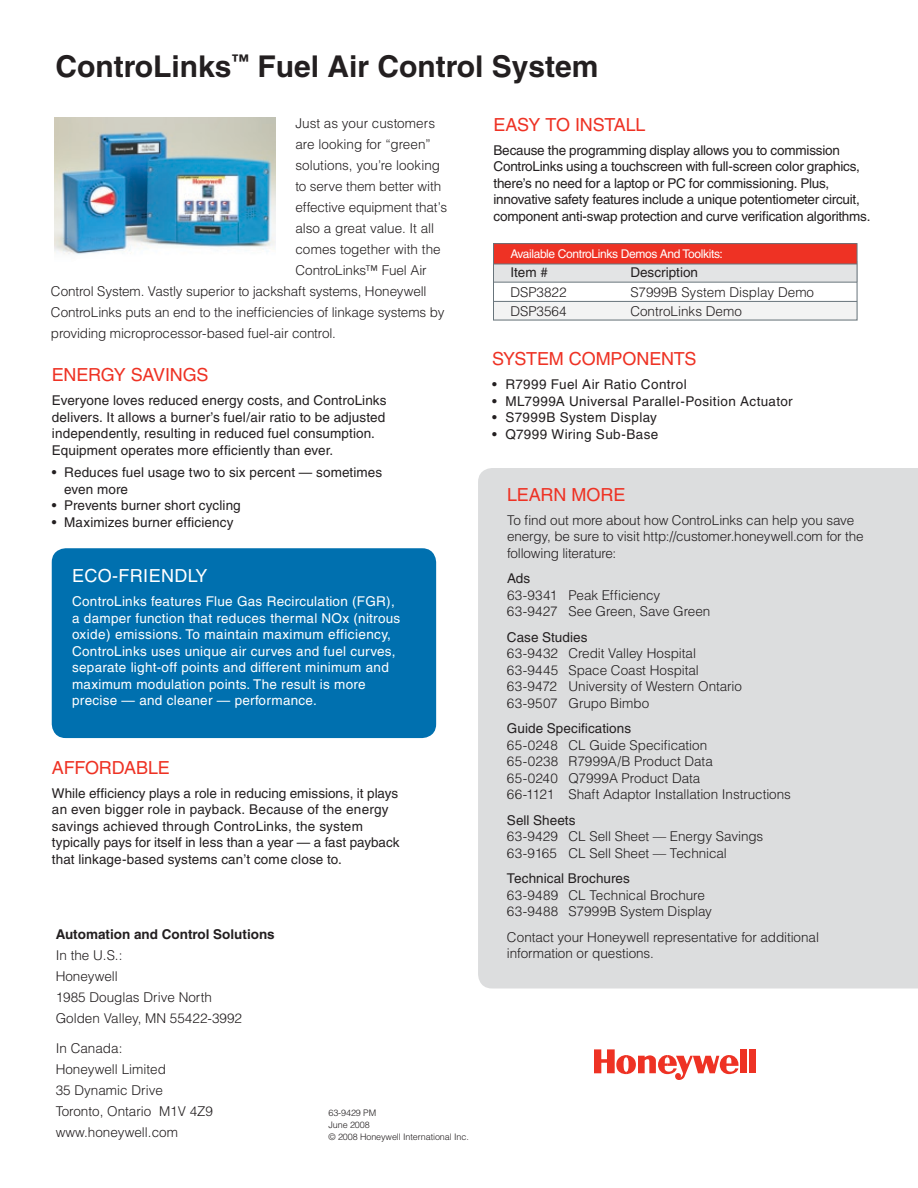
<style>
.page{position:relative;width:918px;height:1188px;background:#fff}
.page>*{position:absolute;margin:0;border:0;box-sizing:border-box;transform-origin:0 0}
.t1{font:700 30px "Helvetica";color:#231f20}
.t2{font:18px "Helvetica";letter-spacing:-.005em;color:#ee3224}
.t3{font:18px "Helvetica";letter-spacing:.02em;color:#fff}
.t4{font:300 13.5px/16.5px "Helvetica";letter-spacing:-.005em;color:#231f20}
.t5{font:13.5px/16.5px "Helvetica";letter-spacing:.005em;color:#231f20}
.t6{font:13.5px/16.5px "Helvetica";letter-spacing:.02em;color:#fff}
.t7{font:13.5px/16.5px "Helvetica";letter-spacing:-.015em;color:#231f20}
.t8{font:13.5px "Helvetica";letter-spacing:.03em;color:#231f20}
.t9{font:700 13.5px "Helvetica";color:#231f20}
.t10{font:13.5px "Helvetica";letter-spacing:.025em;color:#231f20}
.t11{font:12px "Helvetica";letter-spacing:-.03em;color:#fff}
.t12{font:300 9px/12px "Helvetica";letter-spacing:-.01em;color:#231f20}
</style>
<div class="page">
<div style="left:478px;top:468px;width:440px;height:520px;background:#dcddde"></div>
<div style="left:52px;top:548px;width:384px;height:190px;background:#0070af;border-radius:14px"></div>
<div style="left:740px;top:1049px;width:7px;height:24px;background:#ee3224"></div>
<div style="left:749px;top:1049px;width:7px;height:24px;background:#ee3224"></div>
<svg style="left:594px;top:1049px;width:145px;height:31px"></svg>
<img style="left:54px;top:117px;width:222px;height:138px">
<div style="left:493px;top:301px;width:364px;height:20px;background:#f3f3f3"></div>
<div style="left:493px;top:261px;width:364px;height:21px;background:#e3e4e5"></div>
<div style="left:494px;top:244px;width:363px;height:20px;background:#ee3224"></div>
<hr style="left:493px;top:282px;width:364px;height:1px;background:#68747b">
<hr style="left:494px;top:301px;width:363px;height:1px;background:#68747b">
<hr style="left:493px;top:264px;width:364px;height:1px;background:#68747b">
<div style="left:493px;top:243px;width:364px;height:77px;border:1px solid #68747b"></div>
<h1 class="t1" style="left:56px;top:48px;width:545px">ControLinks<sup>™</sup> Fuel Air Control System</h1>
<p class="t4" style="left:295px;top:114px;width:141px">Just as your customers</p>
<p class="t4" style="left:295px;top:135px;width:137px">are looking for “green”</p>
<p class="t4" style="left:295px;top:156px;width:146px">solutions, you’re looking</p>
<p class="t4" style="left:295px;top:177px;width:147px">to serve them better with</p>
<p class="t4" style="left:295px;top:198px;width:153px">effective equipment that’s</p>
<p class="t4" style="left:295px;top:219px;width:140px">also a great value. It all</p>
<p class="t4" style="left:295px;top:240px;width:147px">comes together with the</p>
<p class="t4" style="left:295px;top:261px;width:133px">ControLinks™ Fuel Air</p>
<p class="t4" style="left:51px;top:282px;width:377px">Control System. Vastly superior to jackshaft systems, Honeywell</p>
<p class="t4" style="left:51px;top:303px;width:395px">ControLinks puts an end to the inefficiencies of linkage systems by</p>
<p class="t4" style="left:51px;top:324px;width:286px">providing microprocessor-based fuel-air control.</p>
<h2 class="t2" style="left:52px;top:365px;width:144px">Energy Savings</h2>
<p class="t5" style="left:52px;top:392px;width:336px">Everyone loves reduced energy costs, and ControLinks delivers. It allows a burner’s fuel/air ratio to be adjusted independently, resulting in reduced fuel consumption.<br>Equipment operates more efficiently than ever.</p>
<p class="t5" style="left:64px;top:464px;width:320px;text-indent:-12px">• Reduces fuel usage two to six percent — sometimes even more</p>
<p class="t5" style="left:52px;top:497px;width:190px">• Prevents burner short cycling</p>
<p class="t5" style="left:52px;top:514px;width:183px">• Maximizes burner efficiency</p>
<h2 class="t3" style="left:72px;top:566px;width:137px">Eco-Friendly</h2>
<p class="t6" style="left:72px;top:593px;width:330px">ControLinks features Flue Gas Recirculation (FGR), a damper function that reduces thermal NOx (nitrous oxide) emissions. To maintain maximum efficiency, ControLinks uses unique air curves and fuel curves, separate light-off points and different minimum and maximum modulation points. The result is more precise — and cleaner — performance.</p>
<h2 class="t2" style="left:52px;top:757px;width:47px">AFFORD</h2>
<h2 class="t2" style="left:124px;top:757px;width:47px">ABLE</h2>
<p class="t5" style="left:52px;top:785px;width:349px">While efficiency plays a role in reducing emissions, it plays an even bigger role in payback. Because of the energy savings achieved through ControLinks, the system typically pays for itself in less than a year — a fast payback that linkage-based systems can’t come close to.</p>
<p class="t9" style="left:56px;top:926px;width:221px">Automation and Control Solutions</p>
<p class="t4" style="left:56px;top:944px;width:188px;line-height:21px">In the U.S.:<br>Honeywell<br>1985 Douglas Drive North<br>Golden Valley, MN 55422-3992</p>
<p class="t4" style="left:56px;top:1037px;width:159px;line-height:21px">In Canada:<br>Honeywell Limited<br>35 Dynamic Drive<br>Toronto, Ontario M1V 4Z9 www.honeywell.com</p>
<p class="t12" style="left:328px;top:1106px;width:142px">63-9429 PM<br>June 2008<br>© 2008 Honeywell International Inc.</p>
<h2 class="t2" style="left:494px;top:114px;width:111px">Easy To I nstall</h2>
<p class="t7" style="left:494px;top:142px;width:379px">Because the programming display allows you to commission ControLinks using a touchscreen with full-screen color graphics, there’s no need for a laptop or PC for commissioning. Plus, innovative safety features include a unique potentiometer circuit, component anti-swap protection and curve verification algorithms.</p>
<p class="t11" style="left:510px;top:247px;width:214px">Available ControLinks Demos And Toolkits:</p>
<p class="t5" style="left:510px;top:264px;width:39px">Item #</p>
<p class="t5" style="left:630px;top:264px;width:69px">Description</p>
<p class="t4" style="left:510px;top:283px;width:58px">DSP3822</p>
<p class="t4" style="left:630px;top:283px;width:185px">S7999B System Display Demo</p>
<p class="t4" style="left:510px;top:303px;width:58px">DSP3564</p>
<p class="t4" style="left:630px;top:303px;width:113px">ControLinks Demo</p>
<h2 class="t2" style="left:492px;top:348px;width:203px">System Components</h2>
<p class="t10" style="left:492px;top:377px;width:196px">• R7999 Fuel Air Ratio Control</p>
<p class="t8" style="left:492px;top:393px;width:302px">• ML7999A Universal Parallel-Position Actuator</p>
<p class="t8" style="left:492px;top:410px;width:167px">• S7999B System Display</p>
<p class="t8" style="left:492px;top:426px;width:168px">• Q7999 Wiring Sub-Base</p>
<h2 class="t2" style="left:507px;top:484px;width:120px">Learn More</h2>
<p class="t4" style="left:507px;top:511px;width:358px">To find out more about how ControLinks can help you save energy, be sure to visit http://customer.honeywell.com for the following literature:</p>
<p class="t5" style="left:507px;top:570px;width:25px">Ads</p>
<p class="t4" style="left:507px;top:586px;width:205px">63-9341 Peak Efficiency<br>63-9427 See Green, Save Green</p>
<p class="t5" style="left:507px;top:629px;width:82px">Case Studies</p>
<p class="t4" style="left:507px;top:645px;width:237px">63-9432 Credit Valley Hospital<br>63-9445 Space Coast Hospital<br>63-9472 University of Western Ontario<br>63-9507 Grupo Bimbo</p>
<p class="t5" style="left:507px;top:720px;width:126px">Guide Specifications</p>
<p class="t4" style="left:507px;top:736px;width:286px">65-0248 CL Guide Specification<br>65-0238 R7999A/B Product Data<br>65-0240 Q7999A Product Data<br>66-1121 Shaft Adaptor Installation Instructions</p>
<p class="t5" style="left:507px;top:812px;width:70px">Sell Sheets</p>
<p class="t4" style="left:507px;top:828px;width:258px">63-9429 CL Sell Sheet — Energy Savings<br>63-9165 CL Sell Sheet — Technical</p>
<p class="t5" style="left:507px;top:870px;width:124px">Technical Brochures</p>
<p class="t4" style="left:507px;top:886px;width:207px">63-9489 CL Technical Brochure<br>63-9488 S7999B System Display</p>
<p class="t4" style="left:507px;top:928px;width:314px">Contact your Honeywell representative for additional information or questions.</p>
</div>
